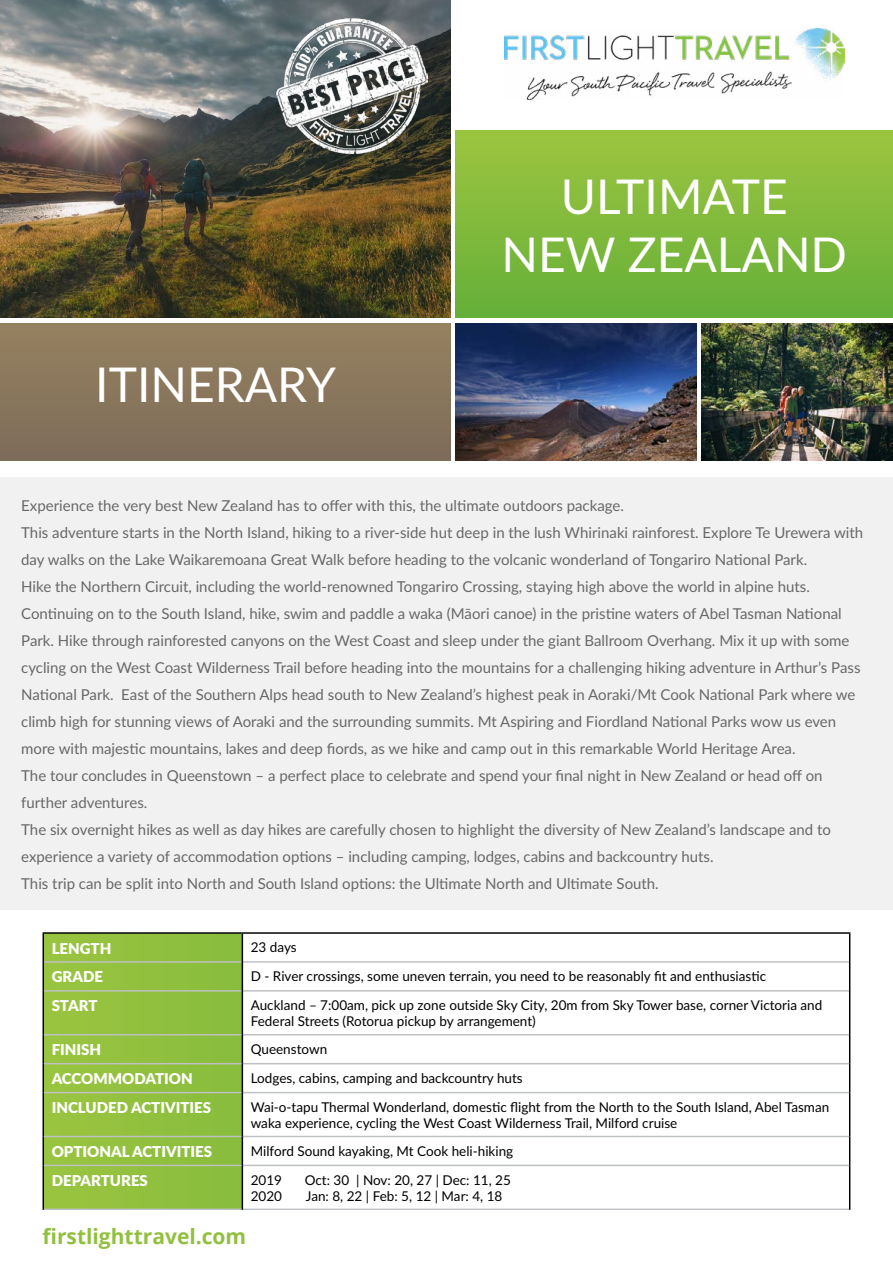
<style>
.page{position:relative;width:893px;height:1263px;background:#fff}
.page>*{position:absolute;margin:0;border:0;box-sizing:border-box;transform-origin:0 0}
.t1{font:48px/57.6px "Lato";color:#fff;text-align:center}
.t2{font:700 21px "Open Sans";color:#91c03e}
.t3{font:15px/27px "Lato";color:#676867}
.t4{font:900 15px/29px "Lato";color:#fff}
.t5{font:13.5px/16.2px "Lato";color:#000}
</style>
<div class="page">
<div style="left:456px;top:130px;width:437px;height:187px;background:linear-gradient(to bottom,#9cc540,#66b038)"></div>
<div style="left:0;top:323px;width:451px;height:137px;background:#89775d"></div>
<img style="left:0;top:0;width:451px;height:317px">
<img style="left:456px;top:324px;width:240px;height:136px">
<img style="left:701px;top:324px;width:192px;height:136px">
<div style="left:0;top:478px;width:893px;height:432px;background:#f1f1f2"></div>
<div style="left:44px;top:934px;width:198px;height:274px;background:#91c03e"></div>
<hr style="left:44px;top:961px;width:198px;height:2px;background:#bec1c3">
<hr style="left:243px;top:961px;width:606px;height:2px;background:#bec1c3">
<hr style="left:44px;top:990px;width:198px;height:1px;background:#bec1c3">
<hr style="left:243px;top:990px;width:606px;height:1px;background:#bec1c3">
<hr style="left:44px;top:1034px;width:198px;height:1px;background:#bec1c3">
<hr style="left:243px;top:1034px;width:606px;height:1px;background:#bec1c3">
<hr style="left:44px;top:1063px;width:198px;height:1px;background:#bec1c3">
<hr style="left:243px;top:1063px;width:606px;height:1px;background:#bec1c3">
<hr style="left:44px;top:1092px;width:198px;height:1px;background:#bec1c3">
<hr style="left:243px;top:1092px;width:606px;height:1px;background:#bec1c3">
<hr style="left:44px;top:1136px;width:198px;height:1px;background:#bec1c3">
<hr style="left:243px;top:1136px;width:606px;height:1px;background:#bec1c3">
<hr style="left:44px;top:1165px;width:198px;height:1px;background:#bec1c3">
<hr style="left:243px;top:1165px;width:606px;height:1px;background:#bec1c3">
<hr style="left:44px;top:1208px;width:198px;height:2px;background:#bec1c3">
<hr style="left:243px;top:1208px;width:606px;height:2px;background:#bec1c3">
<hr style="left:43px;top:932px;width:199px;height:2px;background:#000">
<svg style="left:43px;top:934px;width:1px;height:57px"></svg>
<hr style="left:43px;top:991px;width:1px;height:44px;background:#000">
<svg style="left:43px;top:1035px;width:1px;height:57px"></svg>
<hr style="left:43px;top:1092px;width:1px;height:44px;background:#000">
<svg style="left:43px;top:1136px;width:1px;height:29px"></svg>
<hr style="left:43px;top:1165px;width:1px;height:44px;background:#000">
<hr style="left:242px;top:932px;width:608px;height:2px;background:#000">
<svg style="left:242px;top:934px;width:1px;height:57px"></svg>
<svg style="left:849px;top:934px;width:1px;height:57px"></svg>
<hr style="left:242px;top:991px;width:1px;height:44px;background:#000">
<hr style="left:849px;top:991px;width:1px;height:44px;background:#000">
<svg style="left:242px;top:1035px;width:1px;height:57px"></svg>
<svg style="left:849px;top:1035px;width:1px;height:57px"></svg>
<hr style="left:242px;top:1092px;width:1px;height:44px;background:#000">
<hr style="left:849px;top:1092px;width:1px;height:44px;background:#000">
<svg style="left:242px;top:1136px;width:1px;height:29px"></svg>
<svg style="left:849px;top:1136px;width:1px;height:29px"></svg>
<hr style="left:242px;top:1165px;width:1px;height:44px;background:#000">
<hr style="left:849px;top:1165px;width:1px;height:44px;background:#000">
<img style="left:504px;top:28px;width:340px;height:71px">
<img style="left:276px;top:17px;width:151px;height:137px">
<h1 class="t1" style="left:95px;top:355px;width:242px">ITINERARY</h1>
<h1 class="t1" style="left:501px;top:167px;width:347px">ULTIMATE<br>NEW ZEALAND</h1>
<p class="t3" style="left:21px;top:492px;width:843px">Experience the very best New Zealand has to offer with this, the ultimate outdoors package.<br>This adventure starts in the North Island, hiking to a river-side hut deep in the lush Whirinaki rainforest. Explore Te Urewera with day walks on the Lake Waikaremoana Great Walk before heading to the volcanic wonderland of Tongariro National Park.<br>Hike the Northern Circuit, including the world-renowned Tongariro Crossing, staying high above the world in alpine huts.<br>Continuing on to the South Island, hike, swim and paddle a waka (Māori canoe) in the pristine waters of Abel Tasman National Park. Hike through rainforested canyons on the West Coast and sleep under the giant Ballroom Overhang. Mix it up with some cycling on the West Coast Wilderness Trail before heading into the mountains for a challenging hiking adventure in Arthur’s Pass National Park. East of the Southern Alps head south to New Zealand’s highest peak in Aoraki/Mt Cook National Park where we climb high for stunning views of Aoraki and the surrounding summits. Mt Aspiring and Fiordland National Parks wow us even more with majestic mountains, lakes and deep fiords, as we hike and camp out in this remarkable World Heritage Area.<br>The tour concludes in Queenstown – a perfect place to celebrate and spend your final night in New Zealand or head off on further adventures.<br>The six overnight hikes as well as day hikes are carefully chosen to highlight the diversity of New Zealand’s landscape and to experience a variety of accommodation options – including camping, lodges, cabins and backcountry huts.<br>This trip can be split into North and South Island options: the Ultimate North and Ultimate South.</p>
<p class="t4" style="left:52px;top:933px;width:61px">LENGTH</p>
<p class="t5" style="left:251px;top:939px;width:47px">23 days</p>
<p class="t4" style="left:52px;top:962px;width:53px">GRADE</p>
<p class="t5" style="left:251px;top:968px;width:517px">D - River crossings, some uneven terrain, you need to be reasonably fit and enthusiastic</p>
<p class="t4" style="left:52px;top:991px;width:47px">START</p>
<p class="t5" style="left:251px;top:997px;width:573px">Auckland – 7:00am, pick up zone outside Sky City, 20m from Sky Tower base, corner Victoria and<br>Federal Streets (Rotorua pickup by arrangement)</p>
<p class="t4" style="left:52px;top:1035px;width:51px">FINISH</p>
<p class="t5" style="left:251px;top:1041px;width:78px">Queenstown</p>
<p class="t4" style="left:52px;top:1064px;width:142px">ACCOMMODATION</p>
<p class="t5" style="left:251px;top:1070px;width:273px">Lodges, cabins, camping and backcountry huts</p>
<p class="t4" style="left:52px;top:1093px;width:161px">INCLUDED ACTIVITIES</p>
<p class="t5" style="left:251px;top:1098px;width:580px">Wai-o-tapu Thermal Wonderland, domestic flight from the North to the South Island, Abel Tasman waka experience, cycling the West Coast Wilderness Trail, Milford cruise</p>
<p class="t4" style="left:52px;top:1137px;width:162px">OPTIONAL ACTIVITIES<br>DEPARTURES</p>
<p class="t5" style="left:251px;top:1142px;width:264px">!"#$%&amp;' (%)*' +,-,+"*./ !0 1%%+ 23#"42"+"*.</p>
<p class="t5" style="left:251px;top:1171px;width:33px">2019</p>
<p class="t5" style="left:305px;top:1171px;width:208px">Oct: 30 | Nov: 20, 27 | Dec: 11, 25</p>
<p class="t5" style="left:251px;top:1187px;width:33px">2020</p>
<p class="t5" style="left:306px;top:1187px;width:198px">Jan: 8, 22 | Feb: 5, 12 | Mar: 4, 18</p>
<h2 class="t2" style="left:43px;top:1221px;width:205px">firstlighttravel.com</h2>
</div>
